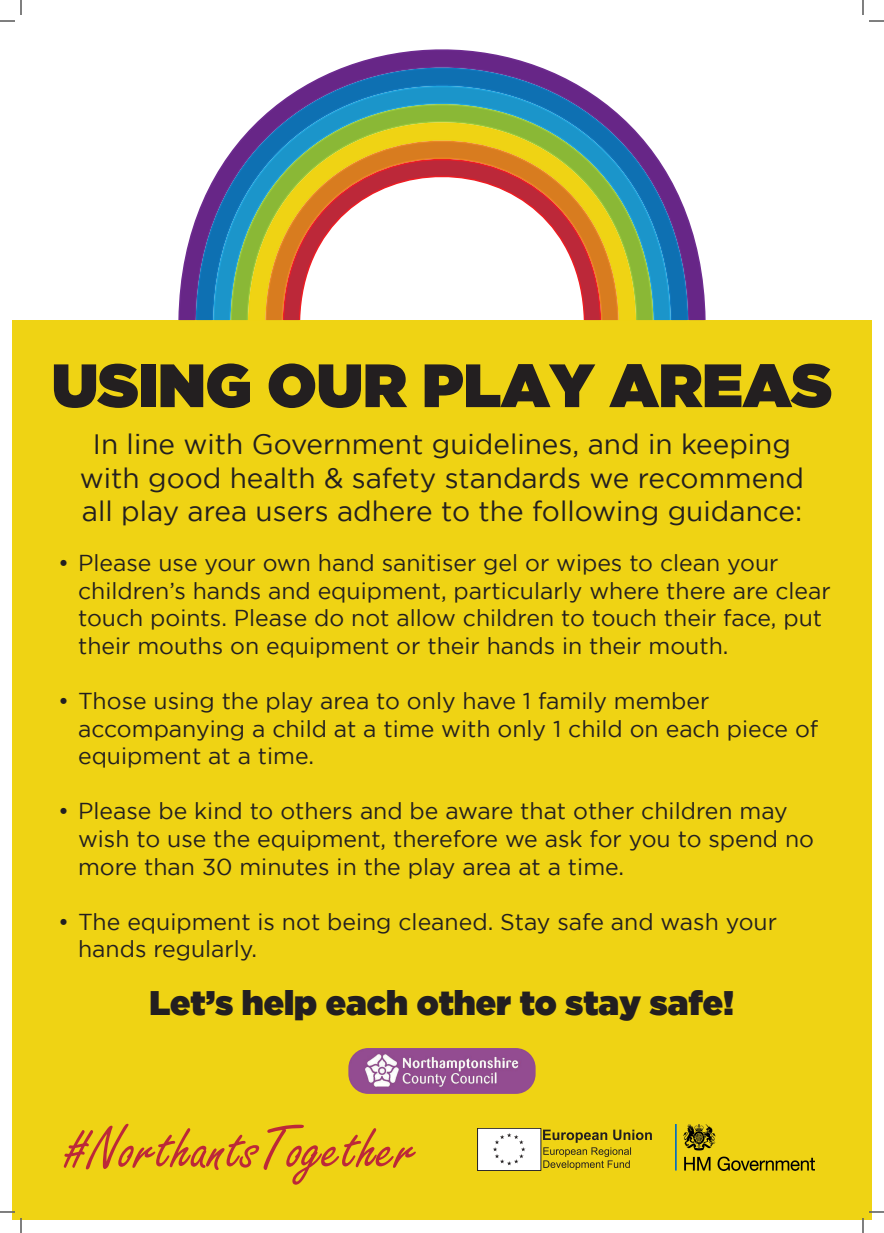
<style>
.page{position:relative;width:884px;height:1233px;background:#fff}
.page>*{position:absolute;margin:0;border:0;box-sizing:border-box;transform-origin:0 0}
.t1{font:65.6px "Freestyle Script";color:#bc2839}
.t2{font:61px "Gotham Ultra";color:#231f20}
.t3{font:34px "Gotham Ultra";color:#231f20}
.t4{font:28px/33.6px "Gotham";color:#231f20;text-align:center}
.t5{font:23px/27.6px "Gotham";color:#231f20}
</style>
<div class="page">
<div style="left:12px;top:12px;width:859px;height:1208px;background:#efd314"></div>
<div style="left:12px;top:12px;width:859px;height:308px;background:#fff"></div>
<svg style="left:180px;top:218px;width:524px;height:102px;fill:#672687"></svg>
<svg style="left:197px;top:180px;width:490px;height:140px;background:#4b65ac"></svg>
<svg style="left:215px;top:152px;width:454px;height:168px;background:#387bb8"></svg>
<svg style="left:232px;top:49px;width:420px;height:271px"></svg>
<svg style="left:249px;top:58px;width:386px;height:262px"></svg>
<svg style="left:267px;top:83px;width:350px;height:237px;background:#6d8a8c"></svg>
<svg style="left:284px;top:107px;width:316px;height:213px"></svg>
<svg style="left:543px;top:1129px;width:109px;height:41px"></svg>
<div style="left:477px;top:1128px;width:64px;height:42px;background:#fff"></div>
<div style="left:477px;top:1128px;width:64px;height:42px;border:1px solid #231f20"></div>
<svg style="left:493px;top:1133px;width:32px;height:32px"></svg>
<img style="left:676px;top:1124px;width:139px;height:46px">
<img style="left:348px;top:1048px;width:188px;height:46px">
<svg style="left:0;top:1211px;width:15px;height:1px"></svg>
<svg style="left:869px;top:1211px;width:15px;height:1px"></svg>
<svg style="left:0;top:0;width:22px;height:22px"></svg>
<svg style="left:20px;top:1218px;width:2px;height:15px"></svg>
<svg style="left:862px;top:0;width:22px;height:22px"></svg>
<svg style="left:862px;top:1218px;width:2px;height:15px"></svg>
<h2 class="t2" style="left:52px;top:350px;width:782px">USING OUR PLAY AREAS</h2>
<p class="t4" style="left:80px;top:427px;width:726px">In line with Government guidelines, and in keeping with good health &amp; safety standards we recommend all play area users adhere to the following guidance:</p>
<p class="t5" style="left:78px;top:548px;width:754px;text-indent:-20px">• Please use your own hand sanitiser gel or wipes to clean your children’s hands and equipment, particularly where there are clear touch points. Please do not allow children to touch their face, put their mouths on equipment or their hands in their mouth.</p>
<p class="t5" style="left:78px;top:686px;width:742px;text-indent:-20px">• Those using the play area to only have 1 family member accompanying a child at a time with only 1 child on each piece of equipment at a time.</p>
<p class="t5" style="left:78px;top:797px;width:737px;text-indent:-20px">• Please be kind to others and be aware that other children may wish to use the equipment, therefore we ask for you to spend no more than 30 minutes in the play area at a time.</p>
<p class="t5" style="left:78px;top:907px;width:700px;text-indent:-20px">• The equipment is not being cleaned. Stay safe and wash your hands regularly.</p>
<h3 class="t3" style="left:149px;top:983px;width:586px">Let’s help each other to stay safe!</h3>
<h1 class="t1" style="left:65px;top:1113px;width:352px">#NorthantsTogether</h1>
</div>
